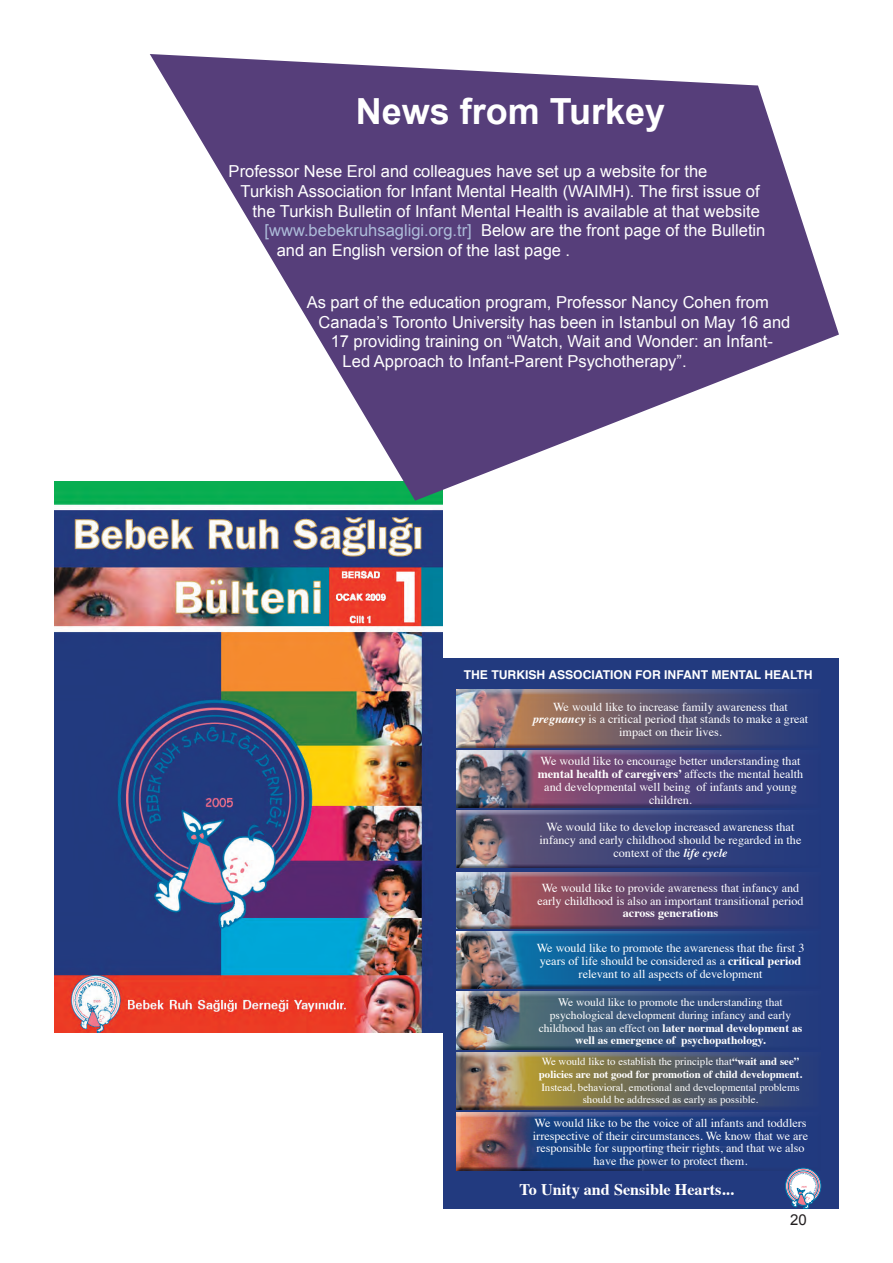
<style>
.page{position:relative;width:893px;height:1263px;background:#fff}
.page>*{position:absolute;margin:0;border:0;box-sizing:border-box;transform-origin:0 0}
.t1{font:700 36px "Arial";color:#fff}
.t2{font:16.5px "Arial";color:#fff}
.t3{font:700 16.2px "Times";color:#fff}
.t4{font:15px "Arial";color:#231f20}
.t5{font:12.15px/12.9px "Times";color:#fff;text-align:center}
.t6{font:700 12.15px "Helvetica";color:#fff}
.t7{font:700 12.15px "Times";color:#fff}
.t8{font:11.55px/12.9px "Times";color:#fff;text-align:center}
.t9{font:700 10.8px/12.8px "Times";color:#fff}
.t10{font:10.8px/12.8px "Times";color:#fff;text-align:center}
.s1{color:#adbcd9}
.s2{font-weight:700;font-style:italic}
.s3{font-weight:700}
.s4{font-weight:400}
</style>
<div class="page">
<div style="left:444px;top:658px;width:395px;height:551px;background:#223a7f"></div>
<div style="left:456px;top:689px;width:365px;height:58px;background:#000;opacity:.75"></div>
<div style="left:456px;top:931px;width:365px;height:58px;background:#000;opacity:.75"></div>
<div style="left:456px;top:991px;width:365px;height:58px;background:#000;opacity:.75"></div>
<div style="left:456px;top:750px;width:365px;height:58px;background:#000;opacity:.75"></div>
<div style="left:456px;top:871px;width:365px;height:58px;background:#000;opacity:.75"></div>
<div style="left:456px;top:1052px;width:365px;height:58px;background:#000;opacity:.75"></div>
<div style="left:456px;top:1112px;width:365px;height:58px;background:#000;opacity:.75"></div>
<div style="left:456px;top:810px;width:365px;height:58px;background:#000;opacity:.75"></div>
<div style="left:786px;top:1169px;width:34px;height:35px;background:#127bad;border-radius:50%"></div>
<div style="left:785px;top:1169px;width:35px;height:35px;border:1px solid #0071a7;border-radius:50%"></div>
<svg style="left:786px;top:1168px;width:35px;height:36px"></svg>
<div style="left:785px;top:1168px;width:36px;height:36px;border:1px solid #0071a7;border-radius:50%"></div>
<div style="left:788px;top:1171px;width:30px;height:30px;border:1px solid #0071a7;border-radius:50%"></div>
<div style="left:787px;top:1169px;width:33px;height:33px;border:1px solid #f2788a;border-radius:50%"></div>
<svg style="left:790px;top:1173px;width:26px;height:36px"></svg>
<img style="left:54px;top:482px;width:389px;height:551px">
<svg style="left:150px;top:54px;width:689px;height:447px;fill:#563e7a"></svg>
<p class="t1" style="left:356px;top:87px;width:311px">News from Turkey</p>
<p class="t2" style="left:229px;top:160px;width:480px">Professor Nese Erol and colleagues have set up a website for the</p>
<p class="t2" style="left:241px;top:180px;width:521px">Turkish Association for Infant Mental Health (WAIMH). The first issue of</p>
<p class="t2" style="left:253px;top:200px;width:509px">the Turkish Bulletin of Infant Mental Health is available at that website</p>
<p class="t2" style="left:265px;top:220px;width:502px"><span class="s1">[www.bebekruhsagligi.org.tr]</span> Below are the front page of the Bulletin</p>
<p class="t2" style="left:277px;top:240px;width:295px">and an English version of the last page .</p>
<p class="t2" style="left:307px;top:291px;width:464px">As part of the education program, Professor Nancy Cohen from</p>
<p class="t2" style="left:319px;top:311px;width:473px">Canada’s Toronto University has been in Istanbul on May 16 and</p>
<p class="t2" style="left:331px;top:331px;width:444px">17 providing training on “Watch, Wait and Wonder: an Infant-</p>
<p class="t2" style="left:343px;top:351px;width:345px">Led Approach to Infant-Parent Psychotherapy”.</p>
<p class="t6" style="left:464px;top:665px;width:350px">THE TURKISH ASSOCIATION FOR INFANT MENTAL HEALTH</p>
<p class="t5" style="left:533px;top:699px;width:277px">We would like to increase family awareness that <span class="s2">pregnancy</span> is a critical period that stands to make a great impact on their lives.</p>
<p class="t5" style="left:538px;top:754px;width:267px">We would like to encourage better understanding that <span class="s3">mental health of caregivers’</span> affects the mental health and developmental well being of infants and young children.</p>
<p class="t5" style="left:540px;top:820px;width:263px">We would like to develop increased awareness that infancy and early childhood should be regarded in the context of the <span class="s2">life cycle</span></p>
<p class="t5" style="left:537px;top:880px;width:268px">We would like to provide awareness that infancy and early childhood is also an important transitional period</p>
<p class="t7" style="left:623px;top:902px;width:97px">across generations</p>
<p class="t5" style="left:537px;top:940px;width:269px">We would like to promote the awareness that the first 3 years of life should be considered as a <span class="s3">critical period </span>relevant to all aspects of development</p>
<p class="t8" style="left:539px;top:995px;width:265px">We would like to promote the understanding that psychological development during infancy and early childhood has an effect on <span class="s3">later normal development as well as emergence of psychopathology.</span></p>
<p class="t9" style="left:539px;top:1054px;width:265px"><span class="s4">We would like to establish the principle that</span>“wait and see” policies are not good for promotion of child development.</p>
<p class="t10" style="left:541px;top:1080px;width:260px">Instead, behavioral, emotional and developmental problems should be addressed as early as possible.</p>
<p class="t5" style="left:533px;top:1115px;width:277px">We would like to be the voice of all infants and toddlers irrespective of their circumstances. We know that we are responsible for supporting their rights, and that we also have the power to protect them.</p>
<h3 class="t3" style="left:520px;top:1174px;width:216px">To Unity and Sensible Hearts...</h3>
<p class="t4" style="left:790px;top:1210px;width:18px">20</p>
</div>
